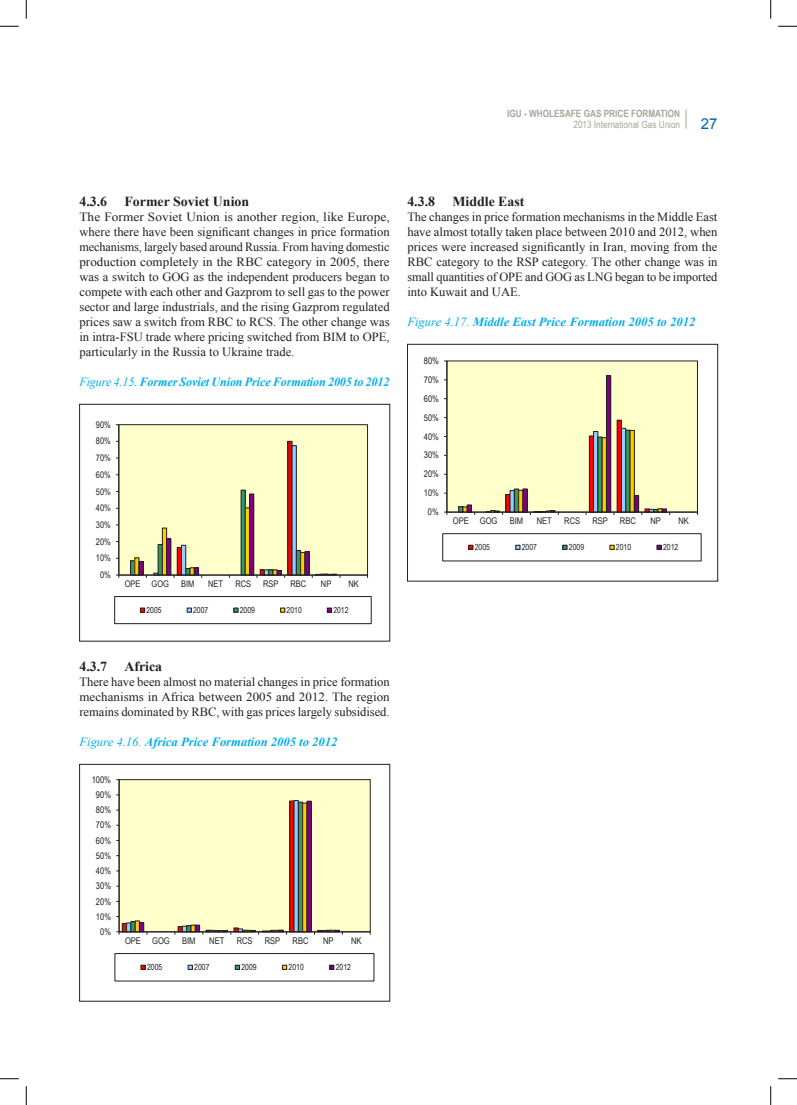
<style>
.page{position:relative;width:797px;height:1105px;background:#fff}
.page>*{position:absolute;margin:0;border:0;box-sizing:border-box;transform-origin:0 0}
.t1{font:15px "Arial";color:#0166b3}
.t2{font:700 13.75px "Times New Roman";color:#231f20}
.t3{font:12.5px/15px "Times New Roman";color:#231f20;text-align:justify;scale:1.06 1}
.t4{font:12.5px/15px "Times New Roman";color:#231f20;text-align:justify}
.t5{font:italic 700 12.5px "Times New Roman";color:#00aeef}
.t6{font:700 10px "Arial Narrow";color:#a6a698}
.t7{font:10px "Arial Narrow";color:#a6a698}
.t8{font:9.25px "Arial Narrow";color:#231f20}
.t9{font:9.12px "Arial Narrow";color:#231f20}
.t10{font:8.38px "Arial Narrow";letter-spacing:-.005em;color:#231f20}
.s1{font-weight:400}
</style>
<div class="page">
<svg style="left:685px;top:110px;width:1px;height:19px"></svg>
<svg style="left:114px;top:424px;width:258px;height:201px"></svg>
<div style="left:79px;top:404px;width:311px;height:237px;border:1px solid #231f20"></div>
<svg style="left:114px;top:779px;width:261px;height:203px"></svg>
<div style="left:79px;top:764px;width:311px;height:237px;border:1px solid #231f20"></div>
<svg style="left:442px;top:360px;width:260px;height:202px"></svg>
<div style="left:407px;top:344px;width:311px;height:237px;border:1px solid #231f20"></div>
<svg style="left:0;top:25px;width:19px;height:2px"></svg>
<svg style="left:778px;top:25px;width:19px;height:2px"></svg>
<svg style="left:0;top:1078px;width:19px;height:1px"></svg>
<svg style="left:778px;top:1078px;width:19px;height:1px"></svg>
<svg style="left:25px;top:0;width:2px;height:19px"></svg>
<svg style="left:25px;top:1086px;width:2px;height:19px"></svg>
<svg style="left:770px;top:0;width:1px;height:19px"></svg>
<svg style="left:770px;top:1086px;width:1px;height:19px"></svg>
<p class="t6" style="left:507px;top:106px;width:174px">IGU - WHOLESAFE GAS PRICE FORMATION</p>
<p class="t7" style="left:573px;top:117px;width:108px">2013 International Gas Union</p>
<p class="t1" style="left:701px;top:114px;width:18px">27</p>
<p class="t2" style="left:79px;top:192px;width:29px">4.3.6</p>
<p class="t2" style="left:124px;top:192px;width:126px">Former Soviet Union</p>
<p class="t3" style="left:79px;top:209px;width:294px">The Former Soviet Union is another region, like Europe, where there have been significant changes in price formation mechanisms, largely based around Russia. From having domestic production completely in the RBC category in 2005, there was a switch to GOG as the independent producers began to compete with each other and Gazprom to sell gas to the power sector and large industrials, and the rising Gazprom regulated prices saw a switch from RBC to RCS. The other change was in intra-FSU trade where pricing switched from BIM to OPE, particularly in the Russia to Ukraine trade.</p>
<p class="t5" style="left:79px;top:373px;width:311px"><span class="s1">Figure 4.15.</span> Former Soviet Union Price Formation 2005 to 2012</p>
<p class="t9" style="left:96px;top:418px;width:16px">90%</p>
<p class="t9" style="left:96px;top:434px;width:16px">80%</p>
<p class="t9" style="left:96px;top:451px;width:16px">70%</p>
<p class="t9" style="left:96px;top:468px;width:16px">60%</p>
<p class="t9" style="left:96px;top:485px;width:16px">50%</p>
<p class="t9" style="left:96px;top:501px;width:16px">40%</p>
<p class="t9" style="left:96px;top:518px;width:16px">30%</p>
<p class="t9" style="left:96px;top:535px;width:16px">20%</p>
<p class="t9" style="left:96px;top:551px;width:16px">10%</p>
<p class="t9" style="left:100px;top:568px;width:12px">0%</p>
<p class="t9" style="left:125px;top:577px;width:46px">OPE GOG</p>
<p class="t9" style="left:181px;top:577px;width:15px">BIM</p>
<p class="t9" style="left:208px;top:577px;width:16px">NET</p>
<p class="t9" style="left:235px;top:577px;width:17px">RCS</p>
<p class="t9" style="left:263px;top:577px;width:17px">RSP</p>
<p class="t9" style="left:290px;top:577px;width:17px">RBC</p>
<p class="t9" style="left:321px;top:577px;width:12px">NP</p>
<p class="t9" style="left:348px;top:577px;width:12px">NK</p>
<p class="t10" style="left:146px;top:604px;width:17px">2005</p>
<p class="t10" style="left:193px;top:604px;width:17px">2007</p>
<p class="t10" style="left:240px;top:604px;width:17px">2009</p>
<p class="t10" style="left:286px;top:604px;width:17px">2010</p>
<p class="t10" style="left:333px;top:604px;width:17px">2012</p>
<p class="t2" style="left:407px;top:192px;width:29px">4.3.8</p>
<p class="t2" style="left:452px;top:192px;width:74px">Middle East</p>
<p class="t4" style="left:407px;top:209px;width:312px">The changes in price formation mechanisms in the Middle East have almost totally taken place between 2010 and 2012, when prices were increased significantly in Iran, moving from the RBC category to the RSP category. The other change was in small quantities of OPE and GOG as LNG began to be imported into Kuwait and UAE.</p>
<p class="t5" style="left:407px;top:313px;width:289px"><span class="s1">Figure 4.17.</span> Middle East Price Formation 2005 to 2012</p>
<p class="t9" style="left:424px;top:354px;width:17px">80%</p>
<p class="t9" style="left:424px;top:373px;width:17px">70%</p>
<p class="t9" style="left:424px;top:392px;width:17px">60%</p>
<p class="t9" style="left:424px;top:411px;width:17px">50%</p>
<p class="t9" style="left:424px;top:430px;width:17px">40%</p>
<p class="t9" style="left:424px;top:449px;width:17px">30%</p>
<p class="t9" style="left:424px;top:467px;width:17px">20%</p>
<p class="t9" style="left:424px;top:486px;width:17px">10%</p>
<p class="t9" style="left:428px;top:505px;width:12px">0%</p>
<p class="t9" style="left:453px;top:514px;width:46px">OPE GOG</p>
<p class="t9" style="left:510px;top:514px;width:15px">BIM</p>
<p class="t9" style="left:537px;top:514px;width:17px">NET</p>
<p class="t9" style="left:564px;top:514px;width:17px">RCS</p>
<p class="t9" style="left:592px;top:514px;width:17px">RSP</p>
<p class="t9" style="left:620px;top:514px;width:17px">RBC</p>
<p class="t9" style="left:650px;top:514px;width:12px">NP</p>
<p class="t9" style="left:678px;top:514px;width:12px">NK</p>
<p class="t10" style="left:475px;top:541px;width:17px">2005</p>
<p class="t10" style="left:522px;top:541px;width:17px">2007</p>
<p class="t10" style="left:569px;top:541px;width:17px">2009</p>
<p class="t10" style="left:616px;top:541px;width:17px">2010</p>
<p class="t10" style="left:663px;top:541px;width:17px">2012</p>
<p class="t2" style="left:79px;top:657px;width:29px">4.3.7</p>
<p class="t2" style="left:124px;top:657px;width:39px">Africa</p>
<p class="t4" style="left:79px;top:674px;width:312px">There have been almost no material changes in price formation mechanisms in Africa between 2005 and 2012. The region remains dominated by RBC, with gas prices largely subsidised.</p>
<p class="t5" style="left:79px;top:733px;width:260px"><span class="s1">Figure 4.16.</span> Africa Price Formation 2005 to 2012</p>
<p class="t8" style="left:92px;top:773px;width:21px">100%</p>
<p class="t8" style="left:96px;top:788px;width:17px">90%</p>
<p class="t8" style="left:96px;top:803px;width:17px">80%</p>
<p class="t8" style="left:96px;top:818px;width:17px">70%</p>
<p class="t8" style="left:96px;top:833px;width:17px">60%</p>
<p class="t8" style="left:96px;top:849px;width:17px">50%</p>
<p class="t8" style="left:96px;top:864px;width:17px">40%</p>
<p class="t8" style="left:96px;top:879px;width:17px">30%</p>
<p class="t8" style="left:96px;top:894px;width:17px">20%</p>
<p class="t8" style="left:96px;top:910px;width:17px">10%</p>
<p class="t8" style="left:100px;top:925px;width:12px">0%</p>
<p class="t8" style="left:125px;top:933px;width:46px">OPE GOG</p>
<p class="t8" style="left:182px;top:933px;width:15px">BIM</p>
<p class="t8" style="left:209px;top:933px;width:17px">NET</p>
<p class="t8" style="left:237px;top:933px;width:17px">RCS</p>
<p class="t8" style="left:265px;top:933px;width:17px">RSP</p>
<p class="t8" style="left:292px;top:933px;width:17px">RBC</p>
<p class="t8" style="left:323px;top:933px;width:12px">NP</p>
<p class="t8" style="left:351px;top:933px;width:12px">NK</p>
<p class="t10" style="left:147px;top:961px;width:17px">2005</p>
<p class="t10" style="left:194px;top:961px;width:17px">2007</p>
<p class="t10" style="left:241px;top:961px;width:17px">2009</p>
<p class="t10" style="left:288px;top:961px;width:17px">2010</p>
<p class="t10" style="left:336px;top:961px;width:17px">2012</p>
</div>
